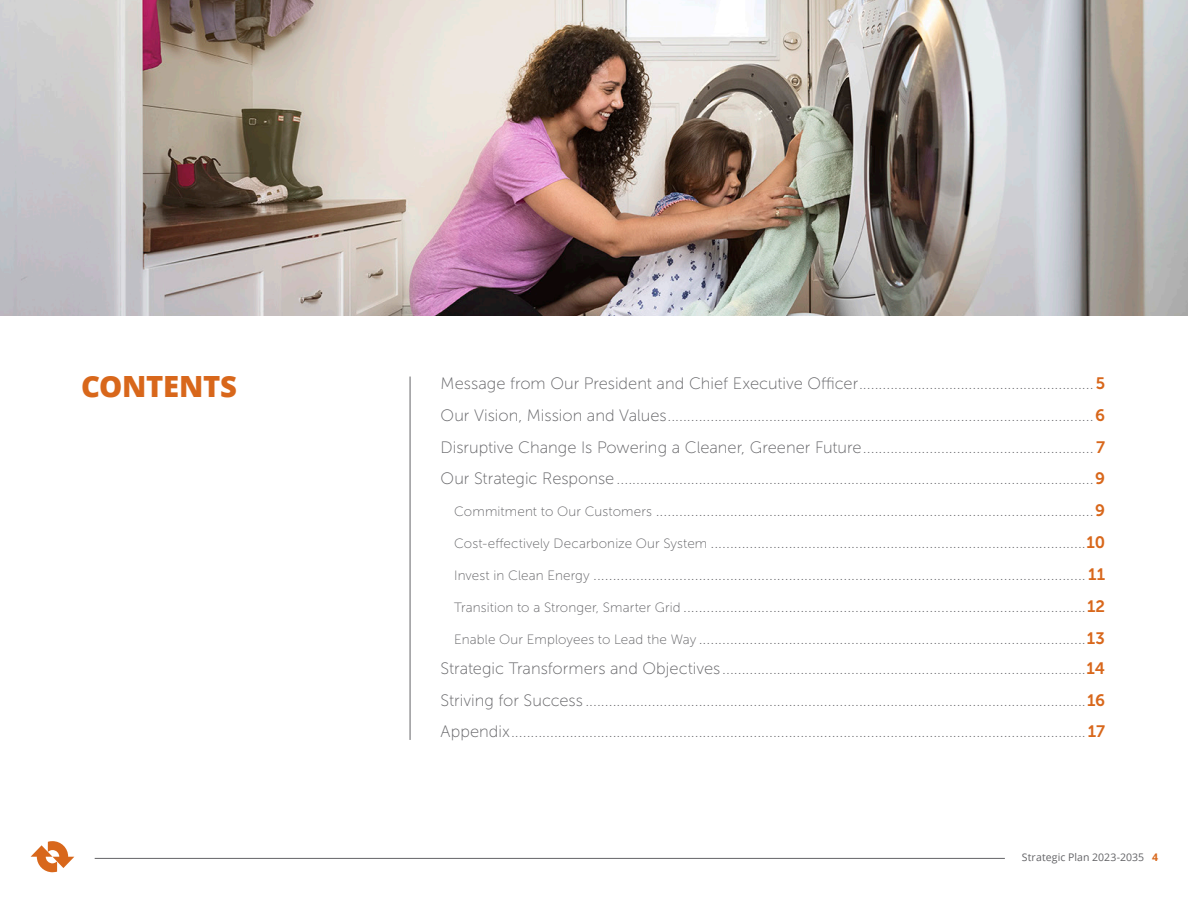
<style>
.page{position:relative;width:1188px;height:905px;background:#fff}
.page>*{position:absolute;margin:0;border:0;box-sizing:border-box;transform-origin:0 0}
.Headline_ALL_CAPS{font:800 29.25px "Open Sans";letter-spacing:-.015em;color:#d8671b}
.t1{font:16.5px/30px "Museo Sans 100";color:#636366;text-align:right}
.t2{font:10.5px "Open Sans";letter-spacing:.01em;color:#636366}
.s1{font-family:"Museo Sans 700";color:#d8671b}
.s2{font-size:13.5px}
.s3{font-weight:700;color:#d8671b}
</style>
<div class="page">
<hr style="left:95px;top:858px;width:910px;height:1px;background:#636366">
<svg style="left:31px;top:841px;width:43px;height:31px"></svg>
<img style="left:0;top:0;width:1188px;height:315px">
<hr style="left:410px;top:376px;width:1px;height:364px;background:#636366">
<p class="Headline_ALL_CAPS" style="left:81px;top:364px;width:158px">CONTENTS</p>
<p class="t1" style="left:441px;top:368px;width:666px">Message from Our President and Chief Executive Officer............................................................<span class="s1">5</span></p>
<p class="t1" style="left:441px;top:400px;width:666px">Our Vision, Mission and Values.............................................................................................................<span class="s1">6</span></p>
<p class="t1" style="left:441px;top:432px;width:666px">Disruptive Change Is Powering a Cleaner, Greener Future........................................................... <span class="s1">7</span></p>
<p class="t1" style="left:441px;top:464px;width:666px">Our Strategic Response..........................................................................................................................<span class="s1">9</span></p>
<p class="t1" style="left:454px;top:496px;width:653px"><span class="s2">Commitment to Our Customers</span> ................................................................................................................<span class="s1">9</span></p>
<p class="t1" style="left:454px;top:527px;width:652px"><span class="s2">Cost-effectively Decarbonize Our System</span> ................................................................................................<span class="s1">10</span></p>
<p class="t1" style="left:454px;top:559px;width:653px"><span class="s2">Invest in Clean Energy</span> .............................................................................................................................. <span class="s1">11</span></p>
<p class="t1" style="left:454px;top:591px;width:653px"><span class="s2">Transition to a Stronger, Smarter Grid</span> .......................................................................................................<span class="s1">12</span></p>
<p class="t1" style="left:441px;top:623px;width:666px"><span class="s2">Enable Our Employees to Lead the Way</span> ...................................................................................................<span class="s1">13<br></span>Strategic Transformers and Objectives.............................................................................................<span class="s1">14</span></p>
<p class="t1" style="left:441px;top:685px;width:666px">Striving for Success ................................................................................................................................<span class="s1">16</span></p>
<p class="t1" style="left:441px;top:717px;width:666px">Appendix...................................................................................................................................................<span class="s1">17</span></p>
<p class="t2" style="left:1022px;top:849px;width:138px">Strategic Plan 2023-2035 <span class="s3">4</span></p>
</div>
